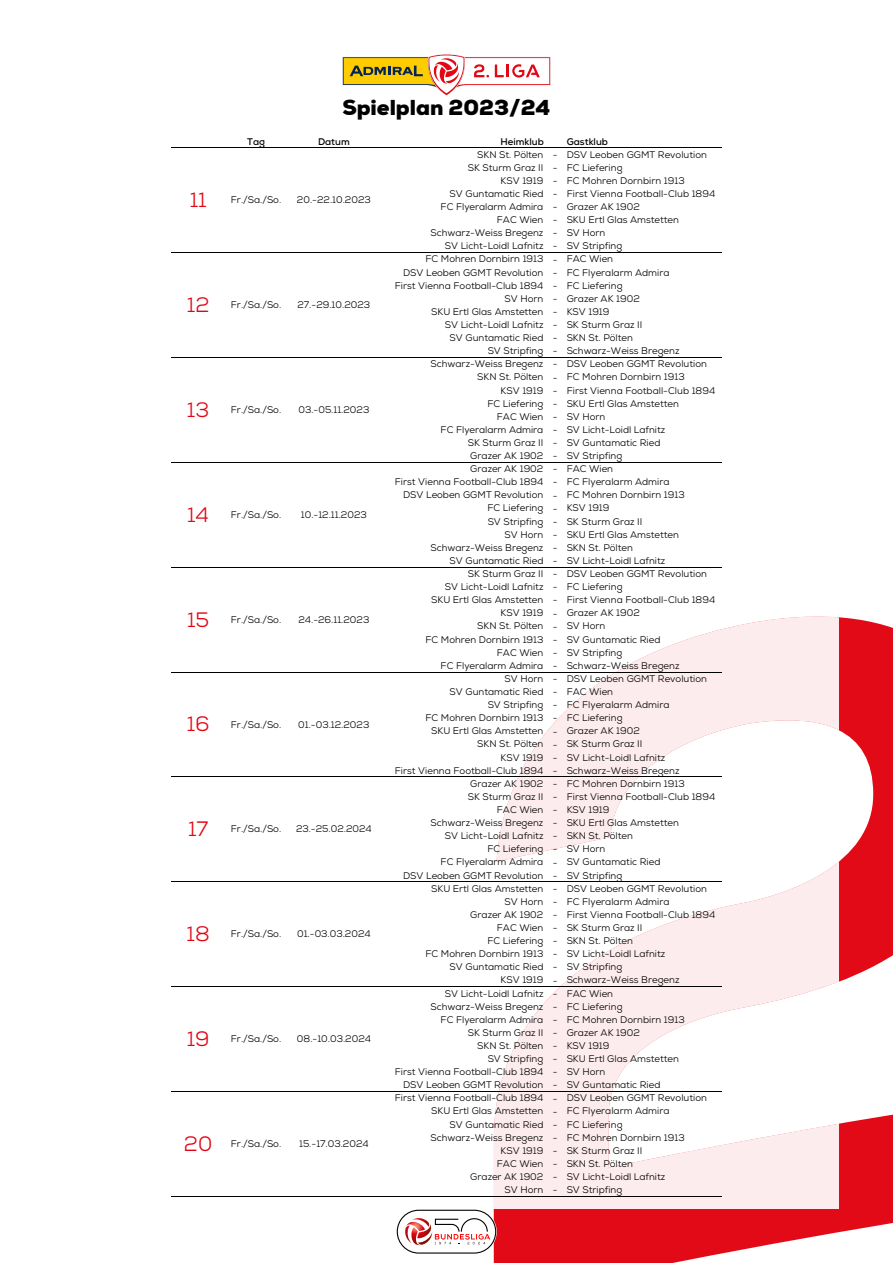
<style>
.page{position:relative;width:893px;height:1263px;background:#fff}
.page>*{position:absolute;margin:0;border:0;box-sizing:border-box;transform-origin:0 0}
.t1{font:900 21px "Nexa";color:#000}
.t2{font:9.6px "Nexa";color:#000}
.t3{font:700 9.6px "Nexa";color:#000}
.s1{font-size:20.85px;color:#e20613}
</style>
<div class="page">
<svg style="left:494px;top:617px;width:399px;height:646px;fill:#e20a17"></svg>
<svg style="left:494px;top:616px;width:345px;height:593px"></svg>
<hr style="left:171px;top:147px;width:551px;height:1px;background:#000">
<hr style="left:171px;top:252px;width:551px;height:1px;background:#000">
<hr style="left:171px;top:357px;width:551px;height:1px;background:#000">
<hr style="left:171px;top:462px;width:551px;height:1px;background:#000">
<hr style="left:171px;top:567px;width:551px;height:1px;background:#000">
<hr style="left:171px;top:672px;width:551px;height:1px;background:#000">
<hr style="left:171px;top:777px;width:551px;height:1px;background:#000">
<hr style="left:171px;top:881px;width:551px;height:1px;background:#000">
<hr style="left:171px;top:986px;width:551px;height:1px;background:#000">
<hr style="left:171px;top:1091px;width:551px;height:1px;background:#000">
<hr style="left:171px;top:1196px;width:551px;height:1px;background:#000">
<svg style="left:342px;top:54px;width:209px;height:42px"></svg>
<svg style="left:396px;top:1209px;width:101px;height:45px"></svg>
<svg style="left:397px;top:1210px;width:99px;height:43px"></svg>
<h1 class="t1" style="left:342px;top:93px;width:210px">Spielplan 2023/24</h1>
<p class="t3" style="left:247px;top:135px;width:19px">Tag</p>
<p class="t3" style="left:318px;top:135px;width:33px">Datum</p>
<p class="t3" style="left:500px;top:135px;width:45px">Heimklub</p>
<p class="t3" style="left:567px;top:135px;width:43px">Gastklub</p>
<p class="t2" style="left:477px;top:148px;width:231px">SKN St. Pölten - DSV Leoben GGMT Revolution</p>
<p class="t2" style="left:468px;top:161px;width:156px">SK Sturm Graz II - FC Liefering</p>
<p class="t2" style="left:501px;top:174px;width:186px">KSV 1919 - FC Mohren Dornbirn 1913</p>
<p class="t2" style="left:450px;top:187px;width:267px">SV Guntamatic Ried - First Vienna Football-Club 1894</p>
<p class="t2" style="left:441px;top:201px;width:201px">FC Flyeralarm Admira - Grazer AK 1902</p>
<p class="t2" style="left:497px;top:214px;width:183px">FAC Wien - SKU Ertl Glas Amstetten</p>
<p class="t2" style="left:431px;top:227px;width:176px">Schwarz-Weiss Bregenz - SV Horn</p>
<p class="t2" style="left:445px;top:240px;width:179px">SV Licht-Loidl Lafnitz - SV Stripfing</p>
<p class="t2" style="left:425px;top:253px;width:189px">FC Mohren Dornbirn 1913 - FAC Wien</p>
<p class="t2" style="left:403px;top:266px;width:268px">DSV Leoben GGMT Revolution - FC Flyeralarm Admira</p>
<p class="t2" style="left:395px;top:279px;width:229px">First Vienna Football-Club 1894 - FC Liefering</p>
<p class="t2" style="left:505px;top:292px;width:137px">SV Horn - Grazer AK 1902</p>
<p class="t2" style="left:431px;top:305px;width:180px">SKU Ertl Glas Amstetten - KSV 1919</p>
<p class="t2" style="left:445px;top:319px;width:199px">SV Licht-Loidl Lafnitz - SK Sturm Graz II</p>
<p class="t2" style="left:450px;top:332px;width:185px">SV Guntamatic Ried - SKN St. Pölten</p>
<p class="t2" style="left:488px;top:345px;width:193px">SV Stripfing - Schwarz-Weiss Bregenz</p>
<p class="t2" style="left:431px;top:358px;width:278px">Schwarz-Weiss Bregenz - DSV Leoben GGMT Revolution</p>
<p class="t2" style="left:477px;top:371px;width:209px">SKN St. Pölten - FC Mohren Dornbirn 1913</p>
<p class="t2" style="left:501px;top:384px;width:216px">KSV 1919 - First Vienna Football-Club 1894</p>
<p class="t2" style="left:487px;top:397px;width:193px">FC Liefering - SKU Ertl Glas Amstetten</p>
<p class="t2" style="left:497px;top:410px;width:110px">FAC Wien - SV Horn</p>
<p class="t2" style="left:441px;top:423px;width:226px">FC Flyeralarm Admira - SV Licht-Loidl Lafnitz</p>
<p class="t2" style="left:468px;top:436px;width:194px">SK Sturm Graz II - SV Guntamatic Ried</p>
<p class="t2" style="left:470px;top:450px;width:154px">Grazer AK 1902 - SV Stripfing</p>
<p class="t2" style="left:470px;top:463px;width:144px">Grazer AK 1902 - FAC Wien</p>
<p class="t2" style="left:395px;top:476px;width:276px">First Vienna Football-Club 1894 - FC Flyeralarm Admira</p>
<p class="t2" style="left:403px;top:489px;width:283px">DSV Leoben GGMT Revolution - FC Mohren Dornbirn 1913</p>
<p class="t2" style="left:487px;top:502px;width:124px">FC Liefering - KSV 1919</p>
<p class="t2" style="left:488px;top:515px;width:156px">SV Stripfing - SK Sturm Graz II</p>
<p class="t2" style="left:505px;top:528px;width:176px">SV Horn - SKU Ertl Glas Amstetten</p>
<p class="t2" style="left:431px;top:541px;width:204px">Schwarz-Weiss Bregenz - SKN St. Pölten</p>
<p class="t2" style="left:450px;top:554px;width:217px">SV Guntamatic Ried - SV Licht-Loidl Lafnitz</p>
<p class="t2" style="left:468px;top:568px;width:241px">SK Sturm Graz II - DSV Leoben GGMT Revolution</p>
<p class="t2" style="left:445px;top:581px;width:179px">SV Licht-Loidl Lafnitz - FC Liefering</p>
<p class="t2" style="left:431px;top:594px;width:286px">SKU Ertl Glas Amstetten - First Vienna Football-Club 1894</p>
<p class="t2" style="left:501px;top:607px;width:141px">KSV 1919 - Grazer AK 1902</p>
<p class="t2" style="left:477px;top:620px;width:130px">SKN St. Pölten - SV Horn</p>
<p class="t2" style="left:425px;top:633px;width:237px">FC Mohren Dornbirn 1913 - SV Guntamatic Ried</p>
<p class="t2" style="left:497px;top:646px;width:127px">FAC Wien - SV Stripfing</p>
<p class="t2" style="left:441px;top:659px;width:240px">FC Flyeralarm Admira - Schwarz-Weiss Bregenz</p>
<p class="t2" style="left:505px;top:672px;width:204px">SV Horn - DSV Leoben GGMT Revolution</p>
<p class="t2" style="left:450px;top:686px;width:165px">SV Guntamatic Ried - FAC Wien</p>
<p class="t2" style="left:488px;top:699px;width:183px">SV Stripfing - FC Flyeralarm Admira</p>
<p class="t2" style="left:425px;top:712px;width:199px">FC Mohren Dornbirn 1913 - FC Liefering</p>
<p class="t2" style="left:431px;top:725px;width:210px">SKU Ertl Glas Amstetten - Grazer AK 1902</p>
<p class="t2" style="left:477px;top:738px;width:167px">SKN St. Pölten - SK Sturm Graz II</p>
<p class="t2" style="left:501px;top:751px;width:166px">KSV 1919 - SV Licht-Loidl Lafnitz</p>
<p class="t2" style="left:395px;top:764px;width:286px">First Vienna Football-Club 1894 - Schwarz-Weiss Bregenz</p>
<p class="t2" style="left:470px;top:777px;width:216px">Grazer AK 1902 - FC Mohren Dornbirn 1913</p>
<p class="t2" style="left:468px;top:790px;width:249px">SK Sturm Graz II - First Vienna Football-Club 1894</p>
<p class="t2" style="left:497px;top:803px;width:114px">FAC Wien - KSV 1919</p>
<p class="t2" style="left:431px;top:817px;width:250px">Schwarz-Weiss Bregenz - SKU Ertl Glas Amstetten</p>
<p class="t2" style="left:445px;top:830px;width:190px">SV Licht-Loidl Lafnitz - SKN St. Pölten</p>
<p class="t2" style="left:487px;top:843px;width:119px">FC Liefering - SV Horn</p>
<p class="t2" style="left:441px;top:856px;width:221px">FC Flyeralarm Admira - SV Guntamatic Ried</p>
<p class="t2" style="left:403px;top:869px;width:221px">DSV Leoben GGMT Revolution - SV Stripfing</p>
<p class="t2" style="left:431px;top:882px;width:277px">SKU Ertl Glas Amstetten - DSV Leoben GGMT Revolution</p>
<p class="t2" style="left:505px;top:895px;width:166px">SV Horn - FC Flyeralarm Admira</p>
<p class="t2" style="left:470px;top:908px;width:246px">Grazer AK 1902 - First Vienna Football-Club 1894</p>
<p class="t2" style="left:497px;top:921px;width:147px">FAC Wien - SK Sturm Graz II</p>
<p class="t2" style="left:487px;top:935px;width:147px">FC Liefering - SKN St. Pölten</p>
<p class="t2" style="left:425px;top:948px;width:241px">FC Mohren Dornbirn 1913 - SV Licht-Loidl Lafnitz</p>
<p class="t2" style="left:450px;top:961px;width:174px">SV Guntamatic Ried - SV Stripfing</p>
<p class="t2" style="left:501px;top:974px;width:180px">KSV 1919 - Schwarz-Weiss Bregenz</p>
<p class="t2" style="left:445px;top:987px;width:170px">SV Licht-Loidl Lafnitz - FAC Wien</p>
<p class="t2" style="left:431px;top:1000px;width:193px">Schwarz-Weiss Bregenz - FC Liefering</p>
<p class="t2" style="left:441px;top:1013px;width:246px">FC Flyeralarm Admira - FC Mohren Dornbirn 1913</p>
<p class="t2" style="left:468px;top:1026px;width:174px">SK Sturm Graz II - Grazer AK 1902</p>
<p class="t2" style="left:477px;top:1039px;width:134px">SKN St. Pölten - KSV 1919</p>
<p class="t2" style="left:488px;top:1053px;width:193px">SV Stripfing - SKU Ertl Glas Amstetten</p>
<p class="t2" style="left:395px;top:1066px;width:212px">First Vienna Football-Club 1894 - SV Horn</p>
<p class="t2" style="left:403px;top:1079px;width:259px">DSV Leoben GGMT Revolution - SV Guntamatic Ried</p>
<p class="t2" style="left:395px;top:1092px;width:314px">First Vienna Football-Club 1894 - DSV Leoben GGMT Revolution</p>
<p class="t2" style="left:431px;top:1105px;width:240px">SKU Ertl Glas Amstetten - FC Flyeralarm Admira</p>
<p class="t2" style="left:450px;top:1118px;width:174px">SV Guntamatic Ried - FC Liefering</p>
<p class="t2" style="left:431px;top:1131px;width:256px">Schwarz-Weiss Bregenz - FC Mohren Dornbirn 1913</p>
<p class="t2" style="left:501px;top:1144px;width:143px">KSV 1919 - SK Sturm Graz II</p>
<p class="t2" style="left:497px;top:1157px;width:137px">FAC Wien - SKN St. Pölten</p>
<p class="t2" style="left:470px;top:1170px;width:196px">Grazer AK 1902 - SV Licht-Loidl Lafnitz</p>
<p class="t2" style="left:505px;top:1184px;width:119px">SV Horn - SV Stripfing</p>
<p class="t2" style="left:190px;top:194px;width:93px"><span class="s1">11</span> Fr./Sa./So.</p>
<p class="t2" style="left:297px;top:194px;width:75px">20.-22.10.2023</p>
<p class="t2" style="left:187px;top:299px;width:96px"><span class="s1">12</span> Fr./Sa./So.</p>
<p class="t2" style="left:297px;top:299px;width:74px">27.-29.10.2023</p>
<p class="t2" style="left:187px;top:403px;width:96px"><span class="s1">13</span> Fr./Sa./So.</p>
<p class="t2" style="left:298px;top:403px;width:72px">03.-05.11.2023</p>
<p class="t2" style="left:187px;top:508px;width:96px"><span class="s1">14</span> Fr./Sa./So.</p>
<p class="t2" style="left:301px;top:508px;width:67px">10.-12.11.2023</p>
<p class="t2" style="left:187px;top:613px;width:96px"><span class="s1">15</span> Fr./Sa./So.</p>
<p class="t2" style="left:298px;top:613px;width:72px">24.-26.11.2023</p>
<p class="t2" style="left:187px;top:718px;width:96px"><span class="s1">16</span> Fr./Sa./So.</p>
<p class="t2" style="left:298px;top:718px;width:73px">01.-03.12.2023</p>
<p class="t2" style="left:188px;top:823px;width:95px"><span class="s1">17</span> Fr./Sa./So.</p>
<p class="t2" style="left:296px;top:823px;width:77px">23.-25.02.2024</p>
<p class="t2" style="left:187px;top:928px;width:96px"><span class="s1">18</span> Fr./Sa./So.</p>
<p class="t2" style="left:297px;top:928px;width:75px">01.-03.03.2024</p>
<p class="t2" style="left:187px;top:1033px;width:96px"><span class="s1">19</span> Fr./Sa./So.</p>
<p class="t2" style="left:297px;top:1033px;width:76px">08.-10.03.2024</p>
<p class="t2" style="left:184px;top:1137px;width:99px"><span class="s1">20</span> Fr./Sa./So.</p>
<p class="t2" style="left:299px;top:1137px;width:71px">15.-17.03.2024</p>
</div>
